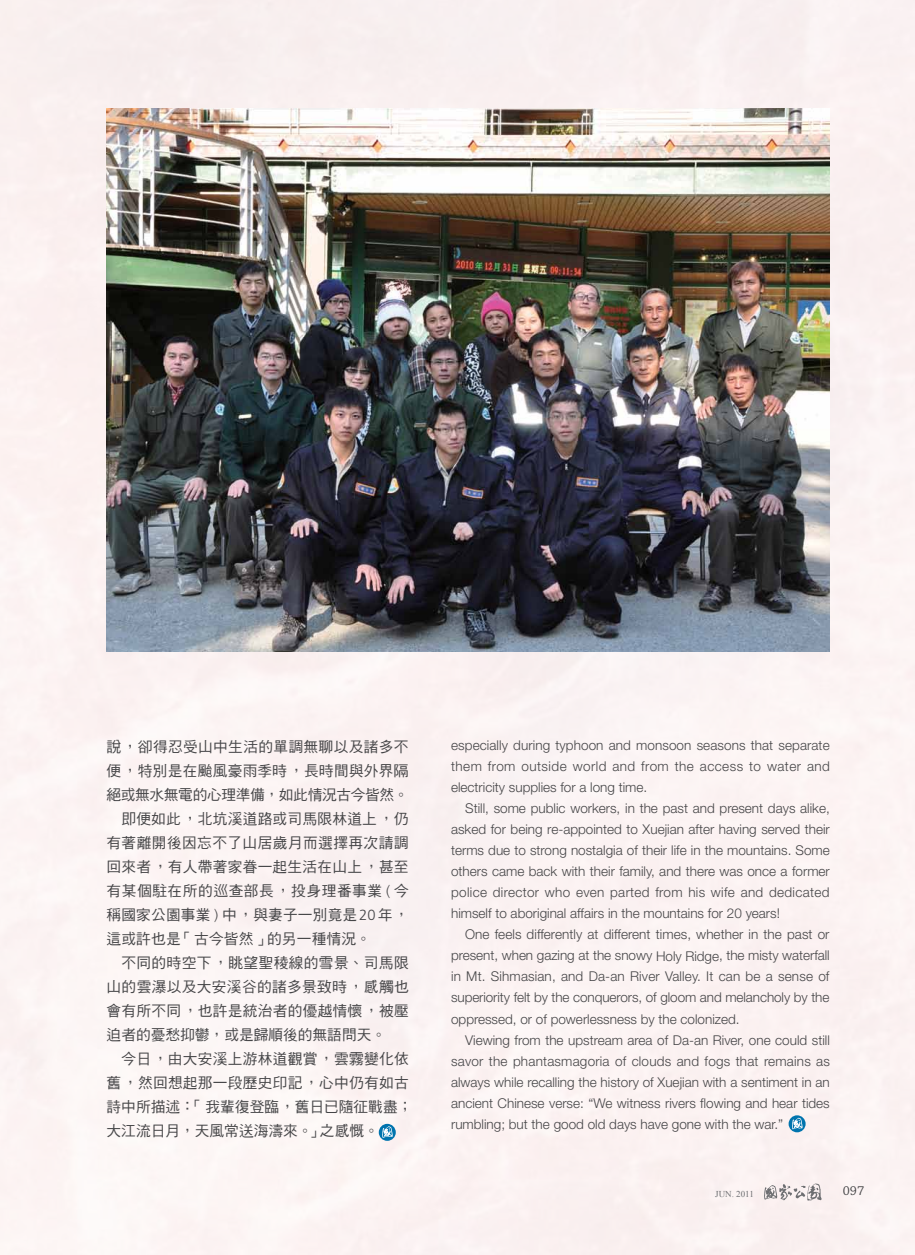
<style>
.page{position:relative;width:915px;height:1255px;background:#fff}
.page>*{position:absolute;margin:0;border:0;box-sizing:border-box;transform-origin:0 0}
.t1{font:14.7px "DF Hei Std W5";letter-spacing:.015em;color:#454547}
.t2{font:14.7px "DF Hei Std W5";letter-spacing:-.025em;color:#454547}
.t3{font:14.7px "DF Hei Std W5";letter-spacing:.04em;color:#454547}
.t4{font:300 13.5px/21px "Helvetica Neue LT Std";color:#454547;text-align:justify}
.t5{font:13.5px "Chaparral Pro";color:#454547}
.t6{font:9px "Times New Roman";color:#6d6e71}
.s1{font-family:"Frutiger LT Std";font-weight:300}
</style>
<div class="page">
<div style="left:0;top:0;width:914px;height:1254px;background:#fbf2f2"></div>
<img style="left:106px;top:108px;width:723px;height:544px">
<svg style="left:378px;top:1123px;width:17px;height:17px"></svg>
<svg style="left:382px;top:1126px;width:10px;height:11px"></svg>
<svg style="left:788px;top:1115px;width:17px;height:17px"></svg>
<svg style="left:791px;top:1117px;width:11px;height:12px"></svg>
<svg style="left:763px;top:1183px;width:58px;height:17px"></svg>
<p class="t1" style="left:106px;top:738px;width:303px">說，卻得忍受山中生活的單調無聊以及諸多不</p>
<p class="t1" style="left:106px;top:762px;width:303px">便，特別是在颱風豪雨季時，長時間與外界隔</p>
<p class="t2" style="left:106px;top:786px;width:303px">絕或無水無電的心理準備，如此情況古今皆然。</p>
<p class="t1" style="left:121px;top:810px;width:289px">即便如此，北坑溪道路或司馬限林道上，仍</p>
<p class="t1" style="left:106px;top:834px;width:303px">有著離開後因忘不了山居歲月而選擇再次請調</p>
<p class="t1" style="left:106px;top:858px;width:303px">回來者，有人帶著家眷一起生活在山上，甚至</p>
<p class="t3" style="left:106px;top:882px;width:303px">有某個駐在所的巡查部長，投身理番事業 <span class="s1">(</span> 今</p>
<p class="t1" style="left:106px;top:906px;width:303px">稱國家公園事業 <span class="s1">)</span> 中，與妻子一別竟是<span class="s1">20</span>年，</p>
<p class="t1" style="left:106px;top:930px;width:266px">這或許也是「古今皆然」的另一種情況。</p>
<p class="t1" style="left:121px;top:954px;width:289px">不同的時空下，眺望聖稜線的雪景、司馬限</p>
<p class="t1" style="left:106px;top:978px;width:303px">山的雲瀑以及大安溪谷的諸多景致時，感觸也</p>
<p class="t1" style="left:107px;top:1002px;width:303px">會有所不同，也許是統治者的優越情懷，被壓</p>
<p class="t1" style="left:107px;top:1026px;width:281px">迫者的憂愁抑鬱，或是歸順後的無語問天。</p>
<p class="t1" style="left:121px;top:1050px;width:288px">今日，由大安溪上游林道觀賞，雲霧變化依</p>
<p class="t1" style="left:106px;top:1074px;width:303px">舊，然回想起那一段歷史印記，心中仍有如古</p>
<p class="t1" style="left:107px;top:1098px;width:307px">詩中所描述：「我輩復登臨，舊日已隨征戰盡；</p>
<p class="t1" style="left:107px;top:1122px;width:273px">大江流日月，天風常送海濤來。」之感慨。</p>
<p class="t4" style="left:451px;top:734px;width:380px">especially during typhoon and monsoon seasons that separate them from outside world and from the access to water and electricity supplies for a long time.</p>
<p class="t4" style="left:451px;top:797px;width:380px;text-indent:14px">Still, some public workers, in the past and present days alike, asked for being re-appointed to Xuejian after having served their terms due to strong nostalgia of their life in the mountains. Some others came back with their family, and there was once a former police director who even parted from his wife and dedicated himself to aboriginal affairs in the mountains for 20 years!</p>
<p class="t4" style="left:451px;top:923px;width:380px;text-indent:14px">One feels differently at different times, whether in the past or present, when gazing at the snowy Holy Ridge, the misty waterfall in Mt. Sihmasian, and Da-an River Valley. It can be a sense of superiority felt by the conquerors, of gloom and melancholy by the oppressed, or of powerlessness by the colonized.</p>
<p class="t4" style="left:451px;top:1028px;width:380px;text-indent:14px">Viewing from the upstream area of Da-an River, one could still savor the phantasmagoria of clouds and fogs that remains as always while recalling the history of Xuejian with a sentiment in an ancient Chinese verse: “We witness rivers flowing and hear tides rumbling; but the good old days have gone with the war.”</p>
<p class="t6" style="left:715px;top:1188px;width:40px">JUN. 2011</p>
<p class="t5" style="left:842px;top:1183px;width:23px">097</p>
</div>
